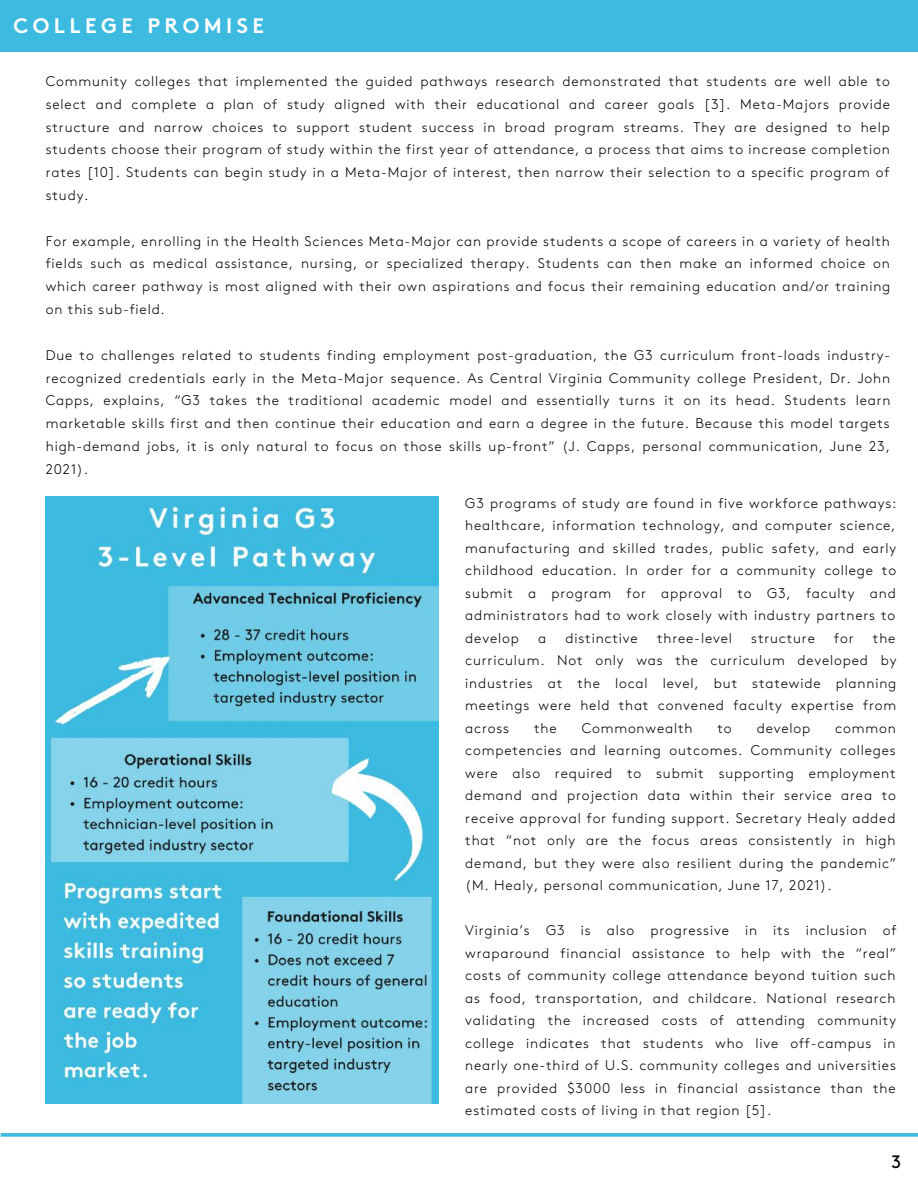
<style>
.page{position:relative;width:918px;height:1188px;background:#fff}
.page>*{position:absolute;margin:0;border:0;box-sizing:border-box;transform-origin:0 0}
.t1{font:21px "Brown Bold Alt";letter-spacing:.21em;color:#fff}
.t2{font:18px "Brown";color:#000}
.t3{font:300 13.95px/22.5px "Brown";letter-spacing:.06em;color:#000;text-align:justify}
</style>
<div class="page">
<svg style="left:1px;top:1133px;width:917px;height:4px;background:#51c1e3"></svg>
<div style="left:0;top:0;width:918px;height:52px;background:#3dbae0"></div>
<img style="left:46px;top:497px;width:392px;height:606px">
<h1 class="t1" style="left:14px;top:18px;width:252px">COLLEGE PROMISE</h1>
<p class="t3" style="left:46px;top:70px;width:846px">Community colleges that implemented the guided pathways research demonstrated that students are well able to select and complete a plan of study aligned with their educational and career goals [3]. Meta-Majors provide structure and narrow choices to support student success in broad program streams. They are designed to help students choose their program of study within the first year of attendance, a process that aims to increase completion rates [10]. Students can begin study in a Meta-Major of interest, then narrow their selection to a specific program of study.</p>
<p class="t3" style="left:46px;top:230px;width:846px">For example, enrolling in the Health Sciences Meta-Major can provide students a scope of careers in a variety of health fields such as medical assistance, nursing, or specialized therapy. Students can then make an informed choice on which career pathway is most aligned with their own aspirations and focus their remaining education and/or training on this sub-field.</p>
<p class="t3" style="left:46px;top:344px;width:846px">Due to challenges related to students finding employment post-graduation, the G3 curriculum front-loads industry&shy;recognized credentials early in the Meta-Major sequence. As Central Virginia Community college President, Dr. John Capps, explains, “G3 takes the traditional academic model and essentially turns it on its head. Students learn marketable skills first and then continue their education and earn a degree in the future. Because this model targets high-demand jobs, it is only natural to focus on those skills up-front” (J. Capps, personal communication, June 23, 2021).</p>
<p class="t3" style="left:465px;top:493px;width:433px">G3 programs of study are found in five workforce pathways: healthcare, information technology, and computer science, manufacturing and skilled trades, public safety, and early childhood education. In order for a community college to submit a program for approval to G3, faculty and administrators had to work closely with industry partners to develop</p>
<p class="t3" style="left:538px;top:628px;width:10px">a</p>
<p class="t3" style="left:566px;top:628px;width:74px">distinctive</p>
<p class="t3" style="left:657px;top:628px;width:76px">three-level</p>
<p class="t3" style="left:751px;top:628px;width:65px">structure</p>
<p class="t3" style="left:834px;top:628px;width:21px">for</p>
<p class="t3" style="left:465px;top:628px;width:433px;text-indent:408px">the curriculum. Not only was the curriculum developed by industries at the local level, but statewide planning meetings were held that convened faculty expertise from across</p>
<p class="t3" style="left:534px;top:718px;width:24px">the</p>
<p class="t3" style="left:582px;top:718px;width:112px">Commonwealth</p>
<p class="t3" style="left:718px;top:718px;width:16px">to</p>
<p class="t3" style="left:757px;top:718px;width:55px">develop</p>
<p class="t3" style="left:465px;top:718px;width:432px;text-indent:370px">common competencies and learning outcomes. Community colleges were also required to submit supporting employment demand and projection data within their service area to receive approval for funding support. Secretary Healy added that “not only are the focus areas consistently in high demand, but they were also resilient during the pandemic” (M. Healy, personal communication, June 17, 2021).</p>
<p class="t3" style="left:465px;top:920px;width:433px">Virginia’s G3 is also progressive in its inclusion of wraparound financial assistance to help with the “real” costs of community college attendance beyond tuition such as food, transportation, and childcare. National research validating the increased costs of attending community college indicates that students who live off-campus in nearly one-third of U.S. community colleges and universities are provided $3000 less in financial assistance than the estimated costs of living in that region [5].</p>
<p class="t2" style="left:891px;top:1154px;width:11px">3</p>
</div>
